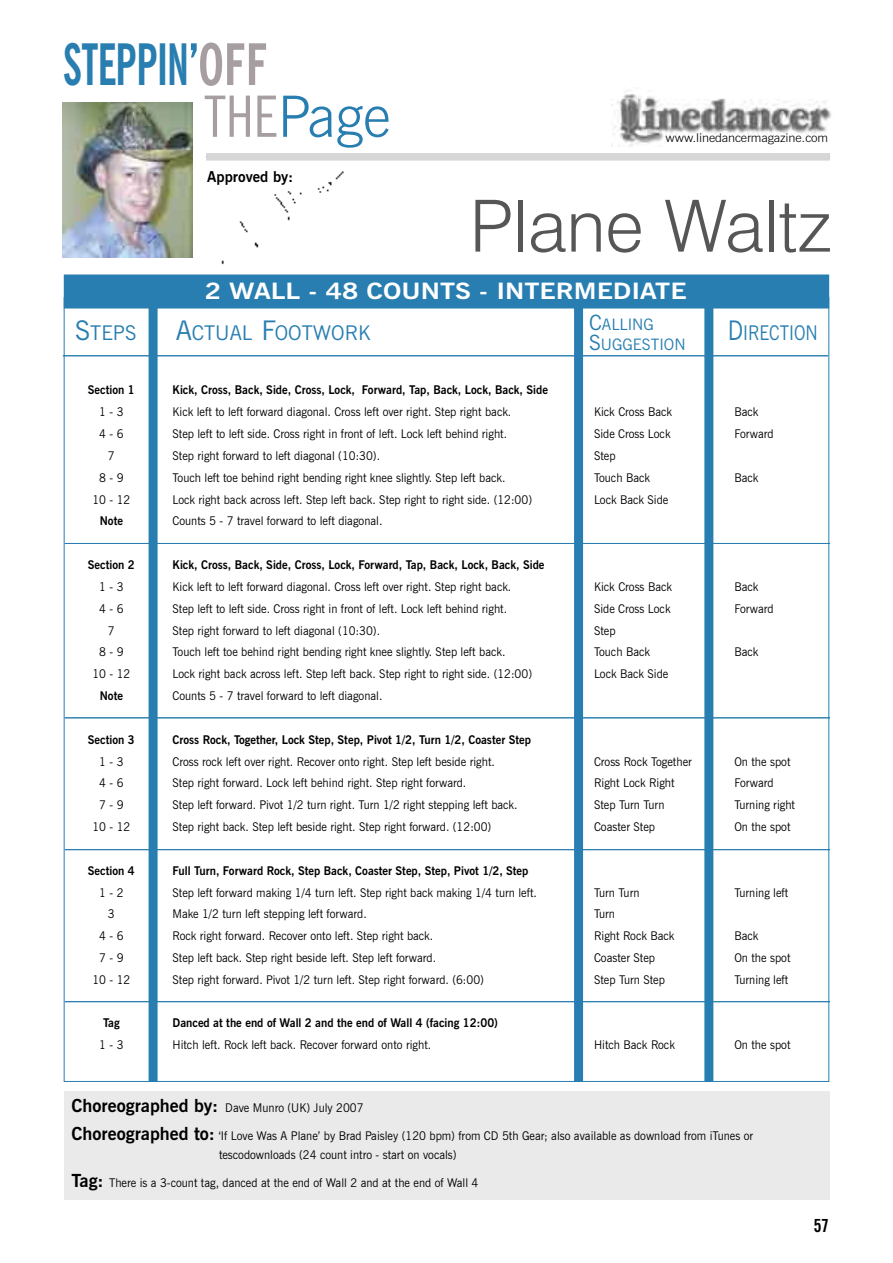
<style>
.page{position:relative;width:893px;height:1263px;background:#fff}
.page>*{position:absolute;margin:0;border:0;box-sizing:border-box;transform-origin:0 0}
.t1{font:300 72px "Swiss 721 BT";color:#565656}
.t2{font:700 condensed 57px/51.8px "News Gothic BT";letter-spacing:-.02em;color:#287eb0;scale:.76 1}
.t3{font:700 22.5px "News Gothic BT";color:#fff;scale:1.2 1}
.t4{font:20.25px "News Gothic BT";color:#287eb0}
.t5{font:20.25px "News Gothic BT";color:#287eb0;scale:.85 1}
.t6{font:700 condensed 18px "News Gothic BT";color:#000}
.t7{font:15.75px/19.5px "News Gothic BT";color:#287eb0}
.t8{font:700 15px "News Gothic BT";color:#000}
.t9{font:12px/18.9px "News Gothic BT";color:#000;scale:.95 1}
.t10{font:700 12px "News Gothic BT";color:#000;scale:.95 1}
.t11{font:300 12px "News Gothic BT";letter-spacing:-.01em;color:#000;scale:1.08 1}
.s1{color:#a69ea1}
.s2{font-weight:400;color:#a69ea1}
.s3{font-weight:300;font-stretch:normal}
.s4{font-size:21px}
.s5{font-size:27px}
.s6{font-weight:700;font-size:18px}
</style>
<div class="page">
<div style="left:149px;top:288px;width:9px;height:794px;background:#287eb0"></div>
<div style="left:574px;top:297px;width:9px;height:785px;background:#287eb0"></div>
<div style="left:704px;top:291px;width:9px;height:791px;background:#287eb0"></div>
<div style="left:65px;top:275px;width:763px;height:33px;background:#287eb0"></div>
<div style="left:64px;top:274px;width:765px;height:34px;border:2px solid #287eb0"></div>
<div style="left:64px;top:1091px;width:765px;height:108px;background:#eaeaea"></div>
<div style="left:206px;top:153px;width:624px;height:8px;background:#d6d6d6"></div>
<img style="left:611px;top:90px;width:220px;height:57px">
<hr style="left:65px;top:543px;width:765px;height:1px;background:#287eb0">
<hr style="left:63px;top:355px;width:765px;height:1px;background:#287eb0">
<hr style="left:65px;top:717px;width:765px;height:1px;background:#287eb0">
<hr style="left:65px;top:849px;width:765px;height:1px;background:#287eb0">
<img style="left:63px;top:102px;width:129px;height:155px">
<hr style="left:65px;top:1001px;width:765px;height:1px;background:#287eb0">
<img style="left:196px;top:171px;width:151px;height:106px">
<h2 class="t2" style="left:204px;top:38px;width:247px;text-indent:-141px">STEPPIN’<span class="s1">OFF<br></span><span class="s2">THE</span><span class="s3">Page</span></h2>
<p class="t8" style="left:207px;top:168px;width:87px">Approved by:</p>
<p class="t11" style="left:666px;top:131px;width:152px">www.linedancermagazine.com</p>
<h1 class="t1" style="left:470px;top:182px;width:363px">Plane Waltz</h1>
<h3 class="t3" style="left:205px;top:277px;width:403px">2 WALL - 48 COUNTS - INTERMEDIATE</h3>
<h3 class="t7" style="left:589px;top:315px;width:98px"><span class="s4">C</span>ALLING<br><span class="s4">S</span>UGGESTION</h3>
<h3 class="t4" style="left:75px;top:321px;width:63px"><span class="s5">S</span>TEPS</h3>
<h3 class="t4" style="left:176px;top:321px;width:196px"><span class="s5">A</span>CTUAL <span class="s5">F</span>OOTWORK</h3>
<h3 class="t5" style="left:728px;top:320px;width:107px"><span class="s5">D</span>IRECTION</h3>
<p class="t10" style="left:88px;top:383px;width:51px">Section 1</p>
<p class="t10" style="left:173px;top:383px;width:397px">Kick, Cross, Back, Side, Cross, Lock, Forward, Tap, Back, Lock, Back, Side</p>
<p class="t9" style="left:99px;top:402px;width:27px">1 - 3</p>
<p class="t9" style="left:173px;top:402px;width:358px">Kick left to left forward diagonal. Cross left over right. Step right back.</p>
<p class="t9" style="left:594px;top:402px;width:84px">Kick Cross Back</p>
<p class="t9" style="left:734px;top:402px;width:27px">Back</p>
<p class="t9" style="left:99px;top:424px;width:27px">4 - 6</p>
<p class="t9" style="left:173px;top:424px;width:354px">Step left to left side. Cross right in front of left. Lock left behind right.</p>
<p class="t9" style="left:594px;top:424px;width:82px">Side Cross Lock</p>
<p class="t9" style="left:734px;top:424px;width:43px">Forward</p>
<p class="t9" style="left:108px;top:446px;width:9px">7</p>
<p class="t9" style="left:173px;top:446px;width:220px">Step right forward to left diagonal (10:30).</p>
<p class="t9" style="left:594px;top:446px;width:24px">Step</p>
<p class="t9" style="left:99px;top:468px;width:27px">8 - 9</p>
<p class="t9" style="left:173px;top:468px;width:352px">Touch left toe behind right bending right knee slightly. Step left back.</p>
<p class="t9" style="left:594px;top:468px;width:60px">Touch Back</p>
<p class="t9" style="left:734px;top:468px;width:27px">Back</p>
<p class="t9" style="left:92px;top:490px;width:42px">10 - 12</p>
<p class="t9" style="left:173px;top:490px;width:380px">Lock right back across left. Step left back. Step right to right side. (12:00)</p>
<p class="t9" style="left:594px;top:490px;width:80px">Lock Back Side</p>
<p class="t10" style="left:100px;top:514px;width:26px">Note</p>
<p class="t9" style="left:173px;top:512px;width:222px">Counts 5 - 7 travel forward to left diagonal.</p>
<p class="t10" style="left:88px;top:557px;width:51px">Section 2</p>
<p class="t10" style="left:173px;top:557px;width:393px">Kick, Cross, Back, Side, Cross, Lock, Forward, Tap, Back, Lock, Back, Side</p>
<p class="t9" style="left:99px;top:577px;width:27px">1 - 3</p>
<p class="t9" style="left:173px;top:577px;width:358px">Kick left to left forward diagonal. Cross left over right. Step right back.</p>
<p class="t9" style="left:594px;top:577px;width:84px">Kick Cross Back</p>
<p class="t9" style="left:734px;top:577px;width:27px">Back</p>
<p class="t9" style="left:99px;top:599px;width:27px">4 - 6</p>
<p class="t9" style="left:173px;top:599px;width:354px">Step left to left side. Cross right in front of left. Lock left behind right.</p>
<p class="t9" style="left:594px;top:599px;width:82px">Side Cross Lock</p>
<p class="t9" style="left:734px;top:599px;width:43px">Forward</p>
<p class="t9" style="left:108px;top:621px;width:9px">7</p>
<p class="t9" style="left:173px;top:621px;width:220px">Step right forward to left diagonal (10:30).</p>
<p class="t9" style="left:594px;top:621px;width:24px">Step</p>
<p class="t9" style="left:99px;top:643px;width:27px">8 - 9</p>
<p class="t9" style="left:173px;top:643px;width:352px">Touch left toe behind right bending right knee slightly. Step left back.</p>
<p class="t9" style="left:594px;top:643px;width:60px">Touch Back</p>
<p class="t9" style="left:734px;top:643px;width:27px">Back</p>
<p class="t9" style="left:92px;top:664px;width:42px">10 - 12</p>
<p class="t9" style="left:173px;top:664px;width:380px">Lock right back across left. Step left back. Step right to right side. (12:00)</p>
<p class="t9" style="left:594px;top:664px;width:80px">Lock Back Side</p>
<p class="t10" style="left:100px;top:688px;width:26px">Note</p>
<p class="t9" style="left:173px;top:686px;width:222px">Counts 5 - 7 travel forward to left diagonal.</p>
<p class="t10" style="left:88px;top:732px;width:51px">Section 3</p>
<p class="t10" style="left:173px;top:732px;width:379px">Cross Rock, Together, Lock Step, Step, Pivot 1/2, Turn 1/2, Coaster Step</p>
<p class="t9" style="left:99px;top:752px;width:27px">1 - 3</p>
<p class="t9" style="left:173px;top:752px;width:341px">Cross rock left over right. Recover onto right. Step left beside right.</p>
<p class="t9" style="left:594px;top:752px;width:104px">Cross Rock Together</p>
<p class="t9" style="left:734px;top:752px;width:61px">On the spot</p>
<p class="t9" style="left:99px;top:773px;width:27px">4 - 6</p>
<p class="t9" style="left:173px;top:773px;width:311px">Step right forward. Lock left behind right. Step right forward.</p>
<p class="t9" style="left:594px;top:773px;width:86px">Right Lock Right</p>
<p class="t9" style="left:734px;top:773px;width:43px">Forward</p>
<p class="t9" style="left:99px;top:795px;width:27px">7 - 9</p>
<p class="t9" style="left:173px;top:795px;width:365px">Step left forward. Pivot 1/2 turn right. Turn 1/2 right stepping left back.</p>
<p class="t9" style="left:594px;top:795px;width:76px">Step Turn Turn</p>
<p class="t9" style="left:734px;top:795px;width:65px">Turning right</p>
<p class="t9" style="left:92px;top:817px;width:42px">10 - 12</p>
<p class="t9" style="left:173px;top:817px;width:337px">Step right back. Step left beside right. Step right forward. (12:00)</p>
<p class="t9" style="left:594px;top:817px;width:66px">Coaster Step</p>
<p class="t9" style="left:734px;top:817px;width:61px">On the spot</p>
<p class="t10" style="left:88px;top:863px;width:51px">Section 4</p>
<p class="t10" style="left:173px;top:863px;width:376px">Full Turn, Forward Rock, Step Back, Coaster Step, Step, Pivot 1/2, Step</p>
<p class="t9" style="left:99px;top:883px;width:27px">1 - 2</p>
<p class="t9" style="left:173px;top:883px;width:385px">Step left forward making 1/4 turn left. Step right back making 1/4 turn left.</p>
<p class="t9" style="left:594px;top:883px;width:49px">Turn Turn</p>
<p class="t9" style="left:734px;top:883px;width:58px">Turning left</p>
<p class="t9" style="left:108px;top:904px;width:9px">3</p>
<p class="t9" style="left:173px;top:904px;width:206px">Make 1/2 turn left stepping left forward.</p>
<p class="t9" style="left:594px;top:904px;width:24px">Turn</p>
<p class="t9" style="left:99px;top:926px;width:27px">4 - 6</p>
<p class="t9" style="left:173px;top:926px;width:276px">Rock right forward. Recover onto left. Step right back.</p>
<p class="t9" style="left:594px;top:926px;width:86px">Right Rock Back</p>
<p class="t9" style="left:734px;top:926px;width:27px">Back</p>
<p class="t9" style="left:99px;top:948px;width:27px">7 - 9</p>
<p class="t9" style="left:173px;top:948px;width:279px">Step left back. Step right beside left. Step left forward.</p>
<p class="t9" style="left:594px;top:948px;width:66px">Coaster Step</p>
<p class="t9" style="left:734px;top:948px;width:61px">On the spot</p>
<p class="t9" style="left:92px;top:970px;width:42px">10 - 12</p>
<p class="t9" style="left:173px;top:970px;width:329px">Step right forward. Pivot 1/2 turn left. Step right forward. (6:00)</p>
<p class="t9" style="left:594px;top:970px;width:76px">Step Turn Step</p>
<p class="t9" style="left:734px;top:970px;width:58px">Turning left</p>
<p class="t10" style="left:103px;top:1016px;width:19px">Tag</p>
<p class="t10" style="left:173px;top:1016px;width:344px">Danced at the end of Wall 2 and the end of Wall 4 (facing 12:00)</p>
<p class="t9" style="left:99px;top:1035px;width:27px">1 - 3</p>
<p class="t9" style="left:173px;top:1035px;width:274px">Hitch left. Rock left back. Recover forward onto right.</p>
<p class="t9" style="left:594px;top:1035px;width:87px">Hitch Back Rock</p>
<p class="t9" style="left:734px;top:1035px;width:61px">On the spot</p>
<p class="t9" style="left:71px;top:1098px;width:309px"><span class="s6">Choreographed by:</span> Dave Munro (UK) July 2007</p>
<p class="t9" style="left:219px;top:1126px;width:564px;text-indent:-148px"><span class="s6">Choreographed to:</span> ‘If Love Was A Plane’ by Brad Paisley (120 bpm) from CD 5th Gear; also available as download from iTunes or tescodownloads (24 count intro - start on vocals)</p>
<p class="t9" style="left:71px;top:1173px;width:430px"><span class="s6">Tag:</span> There is a 3-count tag, danced at the end of Wall 2 and at the end of Wall 4</p>
<h3 class="t6" style="left:814px;top:1215px;width:17px">57</h3>
</div>
